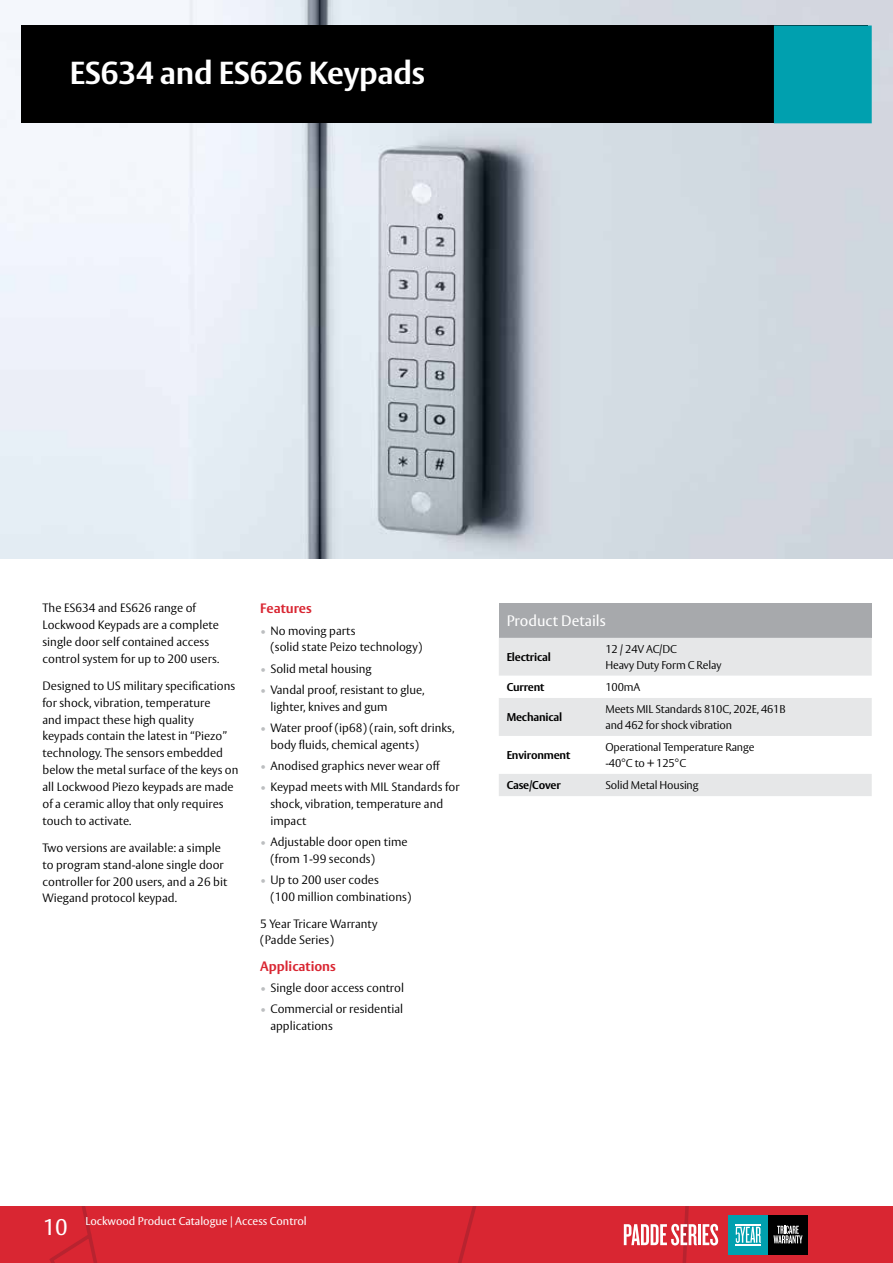
<style>
.page{position:relative;width:893px;height:1263px;background:#fff}
.page>*{position:absolute;margin:0;border:0;box-sizing:border-box;transform-origin:0 0}
.t1{font:700 31.5px "ASSA Vesta";letter-spacing:-.01em;color:#fff}
.t2{font:22.5px "ASSA Vesta";color:#fff}
.t3{font:15px "ASSA Vesta";color:#fff}
.t4{font:700 13.5px "ASSA Vesta";color:#d92632}
.t5{font:300 12px/16.8px "ASSA Vesta";color:#000}
.t6{font:300 11.25px/15.8px "ASSA Vesta";letter-spacing:-.015em;color:#000}
.t7{font:700 11.25px "ASSA Vesta";letter-spacing:-.015em;color:#000}
.t8{font:11.25px "ASSA Vesta";color:#fff}
.s1{color:#bcbec0}
</style>
<div class="page">
<div style="left:0;top:1206px;width:893px;height:57px;background:#d92632"></div>
<svg style="left:57px;top:1206px;width:37px;height:34px"></svg>
<div style="left:728px;top:1215px;width:40px;height:40px;background:#00a0af"></div>
<svg style="left:736px;top:1224px;width:25px;height:21px"></svg>
<div style="left:768px;top:1215px;width:40px;height:40px;background:#000"></div>
<svg style="left:773px;top:1225px;width:29px;height:18px"></svg>
<img style="left:0;top:0;width:893px;height:558px">
<div style="left:21px;top:26px;width:846px;height:97px;background:#000"></div>
<div style="left:774px;top:26px;width:98px;height:97px;background:#00a0af"></div>
<svg style="left:624px;top:1224px;width:73px;height:21px"></svg>
<hr style="left:698px;top:1224px;width:3px;height:21px;background:#fff">
<svg style="left:703px;top:1224px;width:15px;height:21px"></svg>
<div style="left:499px;top:603px;width:373px;height:35px;background:#a7a9ac"></div>
<svg style="left:499px;top:638px;width:373px;height:158px"></svg>
<h1 class="t1" style="left:70px;top:53px;width:357px">ES634 and ES626 Keypads</h1>
<p class="t5" style="left:43px;top:600px;width:178px">The ES634 and ES626 range of<br>Lockwood Keypads are a complete single door self contained access control system for up to 200 users.</p>
<p class="t5" style="left:43px;top:678px;width:197px">Designed to US military specifications for shock, vibration, temperature<br>and impact these high quality<br>keypads contain the latest in “Piezo” technology. The sensors embedded below the metal surface of the keys on all Lockwood Piezo keypads are made of a ceramic alloy that only requires touch to activate.</p>
<p class="t5" style="left:43px;top:840px;width:186px">Two versions are available: a simple to program stand-alone single door controller for 200 users, and a 26 bit Wiegand protocol keypad.</p>
<p class="t4" style="left:260px;top:600px;width:53px">Features</p>
<p class="t5" style="left:270px;top:622px;width:153px;text-indent:-10px"><span class="s1">•</span> No moving parts<br>(solid state Peizo technology)</p>
<p class="t5" style="left:260px;top:660px;width:113px"><span class="s1">•</span> Solid metal housing</p>
<p class="t5" style="left:270px;top:682px;width:156px;text-indent:-10px"><span class="s1">•</span> Vandal proof, resistant to glue, lighter, knives and gum</p>
<p class="t5" style="left:270px;top:720px;width:186px;text-indent:-10px"><span class="s1">•</span> Water proof (ip68) (rain, soft drinks, body fluids, chemical agents)</p>
<p class="t5" style="left:260px;top:758px;width:181px"><span class="s1">•</span> Anodised graphics never wear off</p>
<p class="t5" style="left:270px;top:779px;width:191px;text-indent:-10px"><span class="s1">•</span> Keypad meets with MIL Standards for shock, vibration, temperature and impact</p>
<p class="t5" style="left:270px;top:834px;width:139px;text-indent:-10px"><span class="s1">•</span> Adjustable door open time (from 1-99 seconds)</p>
<p class="t5" style="left:270px;top:872px;width:142px;text-indent:-10px"><span class="s1">•</span> Up to 200 user codes<br>(100 million combinations)</p>
<p class="t5" style="left:260px;top:915px;width:119px">5 Year Tricare Warranty (Padde Series)</p>
<p class="t4" style="left:260px;top:958px;width:77px">Applications</p>
<p class="t5" style="left:260px;top:980px;width:145px"><span class="s1">•</span> Single door access control</p>
<p class="t5" style="left:270px;top:1001px;width:134px;text-indent:-10px"><span class="s1">•</span> Commercial or residential applications</p>
<p class="t3" style="left:507px;top:612px;width:101px">Product Details</p>
<p class="t7" style="left:507px;top:650px;width:46px">Electrical</p>
<p class="t6" style="left:605px;top:642px;width:118px">12 / 24V AC/DC<br>Heavy Duty Form C Relay</p>
<p class="t7" style="left:507px;top:680px;width:39px">Current</p>
<p class="t6" style="left:605px;top:680px;width:36px">100mA</p>
<p class="t7" style="left:507px;top:710px;width:57px">Mechanical</p>
<p class="t6" style="left:605px;top:702px;width:182px">Meets MIL Standards 810C, 202E, 461B and 462 for shock vibration</p>
<p class="t7" style="left:507px;top:748px;width:65px">Environment</p>
<p class="t6" style="left:605px;top:740px;width:151px">Operational Temperature Range -40°C to + 125°C</p>
<p class="t7" style="left:507px;top:778px;width:56px">Case/Cover</p>
<p class="t6" style="left:605px;top:778px;width:95px">Solid Metal Housing</p>
<h2 class="t2" style="left:43px;top:1214px;width:26px">10</h2>
<p class="t8" style="left:85px;top:1214px;width:223px">Lockwood Product Catalogue | Access Control</p>
</div>
